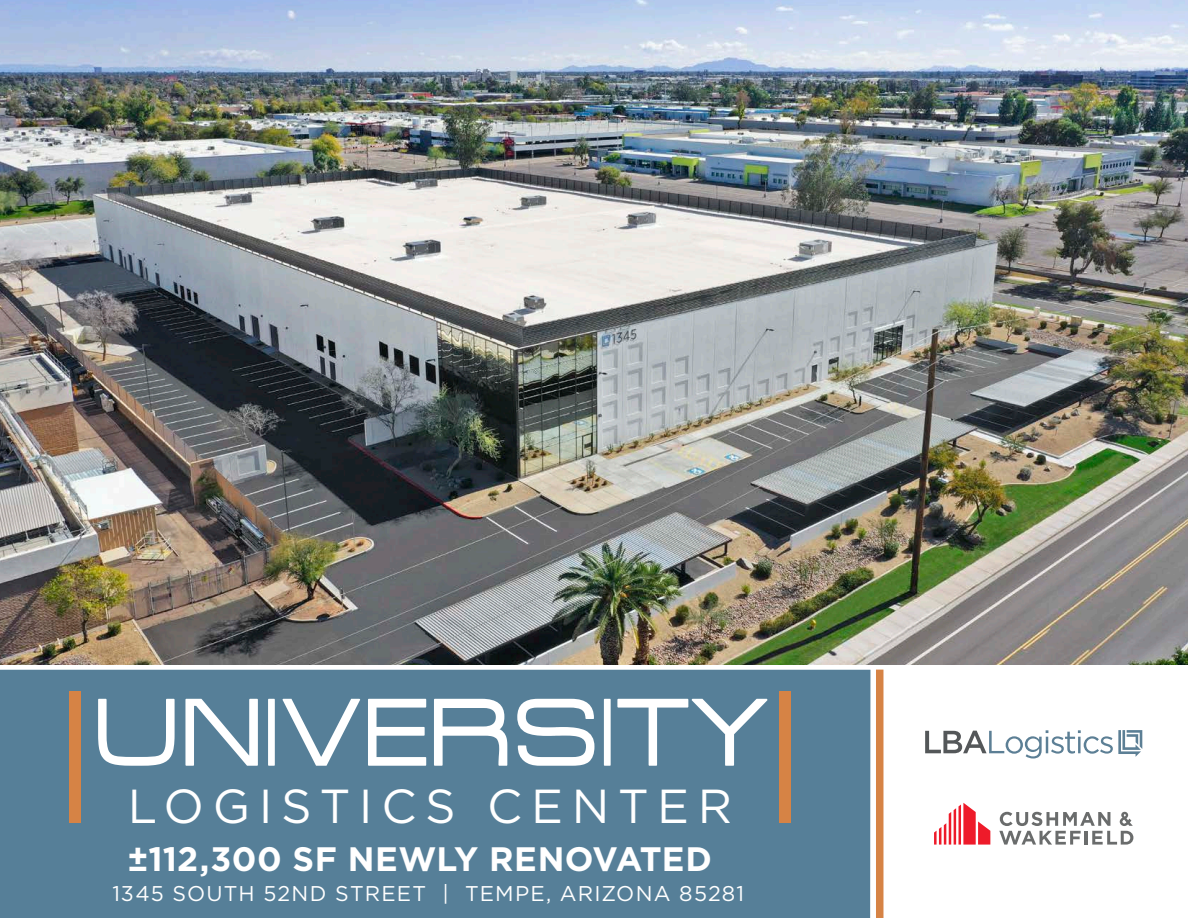
<style>
.page{position:relative;width:1188px;height:918px;background:#fff}
.page>*{position:absolute;margin:0;border:0;box-sizing:border-box;transform-origin:0 0}
.t1{font:105.75px "Acens";letter-spacing:.025em;color:#fff}
.t2{font:47.7px "Gotham";letter-spacing:.18em;color:#fff}
.t3{font:700 33.9px "Gotham";letter-spacing:.005em;color:#fff}
.t4{font:21.3px "Gotham";letter-spacing:.055em;color:#fff}
</style>
<div class="page">
<div style="left:0;top:670px;width:870px;height:248px;background:#567f98"></div>
<svg style="left:934px;top:803px;width:56px;height:42px"></svg>
<svg style="left:999px;top:812px;width:134px;height:33px"></svg>
<img style="left:0;top:0;width:1188px;height:664px">
<svg style="left:925px;top:730px;width:217px;height:29px"></svg>
<div style="left:876px;top:670px;width:7px;height:248px;background:#d68345"></div>
<div style="left:69px;top:692px;width:12px;height:131px;background:#d68345"></div>
<div style="left:779px;top:692px;width:12px;height:131px;background:#d68345"></div>
<p class="t1" style="left:93px;top:678px;width:675px">UNIVERSITY</p>
<p class="t2" style="left:128px;top:776px;width:606px">LOGISTICS CENTER</p>
<p class="t3" style="left:127px;top:837px;width:586px">±112,300 SF NEWLY RENOVATED</p>
<p class="t4" style="left:112px;top:880px;width:633px">1345 SOUTH 52ND STREET | TEMPE, ARIZONA 85281</p>
</div>
